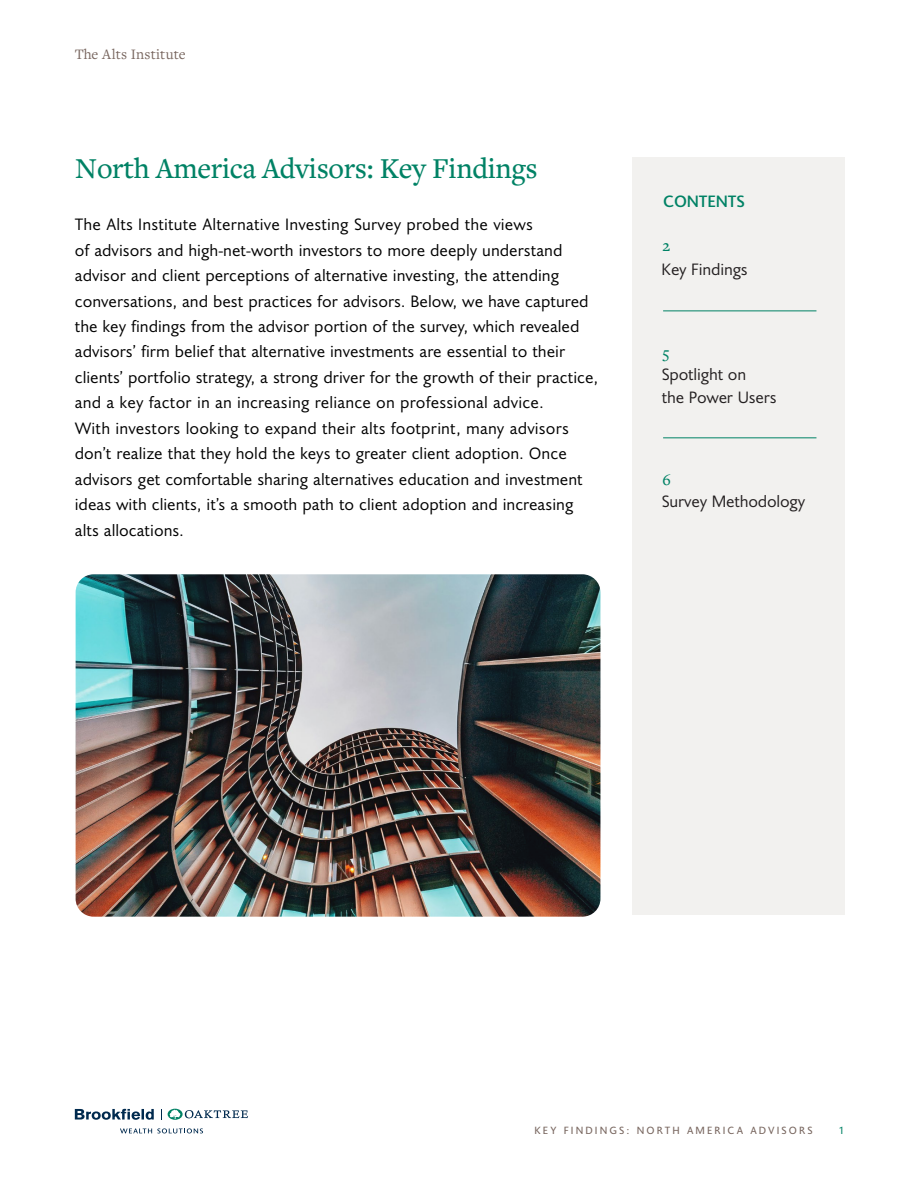
<style>
.page{position:relative;width:918px;height:1188px;background:#fff}
.page>*{position:absolute;margin:0;border:0;box-sizing:border-box;transform-origin:0 0}
.t1{font:500 30px "Freight Text Pro";letter-spacing:-.01em;color:#008265}
.t2{font:16.5px/25.5px "Joanna Sans Nova";color:#000}
.t3{font:16.5px/22.5px "Joanna Sans Nova";letter-spacing:-.01em;color:#231f20}
.t4{font:500 16.5px "Joanna Sans Nova";letter-spacing:-.01em;color:#008265}
.t5{font:500 16.5px "Freight Text Pro";color:#008265}
.t6{font:15px "Freight Text Pro";letter-spacing:.01em;color:#78665f}
.t7{font:10.5px "Joanna Sans Nova";letter-spacing:.2em;color:#78665f}
.t8{font:10.5px "Joanna Sans Nova";color:#008265}
</style>
<div class="page">
<img style="left:76px;top:574px;width:524px;height:343px">
<div style="left:633px;top:158px;width:212px;height:757px;background:#f2f1ef"></div>
<hr style="left:663px;top:311px;width:153px;height:1px;background:#008265">
<hr style="left:663px;top:437px;width:153px;height:1px;background:#008265">
<svg style="left:75px;top:1109px;width:79px;height:11px"></svg>
<svg style="left:168px;top:1109px;width:80px;height:11px"></svg>
<svg style="left:120px;top:1128px;width:83px;height:5px"></svg>
<p class="t6" style="left:75px;top:45px;width:112px">The Alts Institute</p>
<h1 class="t1" style="left:75px;top:149px;width:464px">North America Advisors: Key Findings</h1>
<p class="t2" style="left:75px;top:211px;width:525px">The Alts Institute Alternative Investing Survey probed the views<br>of advisors and high-net-worth investors to more deeply understand advisor and client perceptions of alternative investing, the attending conversations, and best practices for advisors. Below, we have captured the key findings from the advisor portion of the survey, which revealed advisors’ firm belief that alternative investments are essential to their clients’ portfolio strategy, a strong driver for the growth of their practice, and a key factor in an increasing reliance on professional advice.<br>With investors looking to expand their alts footprint, many advisors don’t realize that they hold the keys to greater client adoption. Once advisors get comfortable sharing alternatives education and investment ideas with clients, it’s a smooth path to client adoption and increasing alts allocations.</p>
<p class="t4" style="left:663px;top:189px;width:83px">CONTENTS</p>
<p class="t5" style="left:663px;top:235px;width:9px">2</p>
<p class="t3" style="left:662px;top:257px;width:88px">Key Findings</p>
<p class="t5" style="left:663px;top:341px;width:9px">5</p>
<p class="t3" style="left:662px;top:362px;width:117px">Spotlight on<br>the Power Users</p>
<p class="t5" style="left:663px;top:468px;width:10px">6</p>
<p class="t3" style="left:662px;top:489px;width:145px">Survey Methodology</p>
<p class="t7" style="left:534px;top:1123px;width:280px">KEY FINDINGS: NORTH AMERICA ADVISORS</p>
<p class="t8" style="left:840px;top:1123px;width:5px">1</p>
</div>
